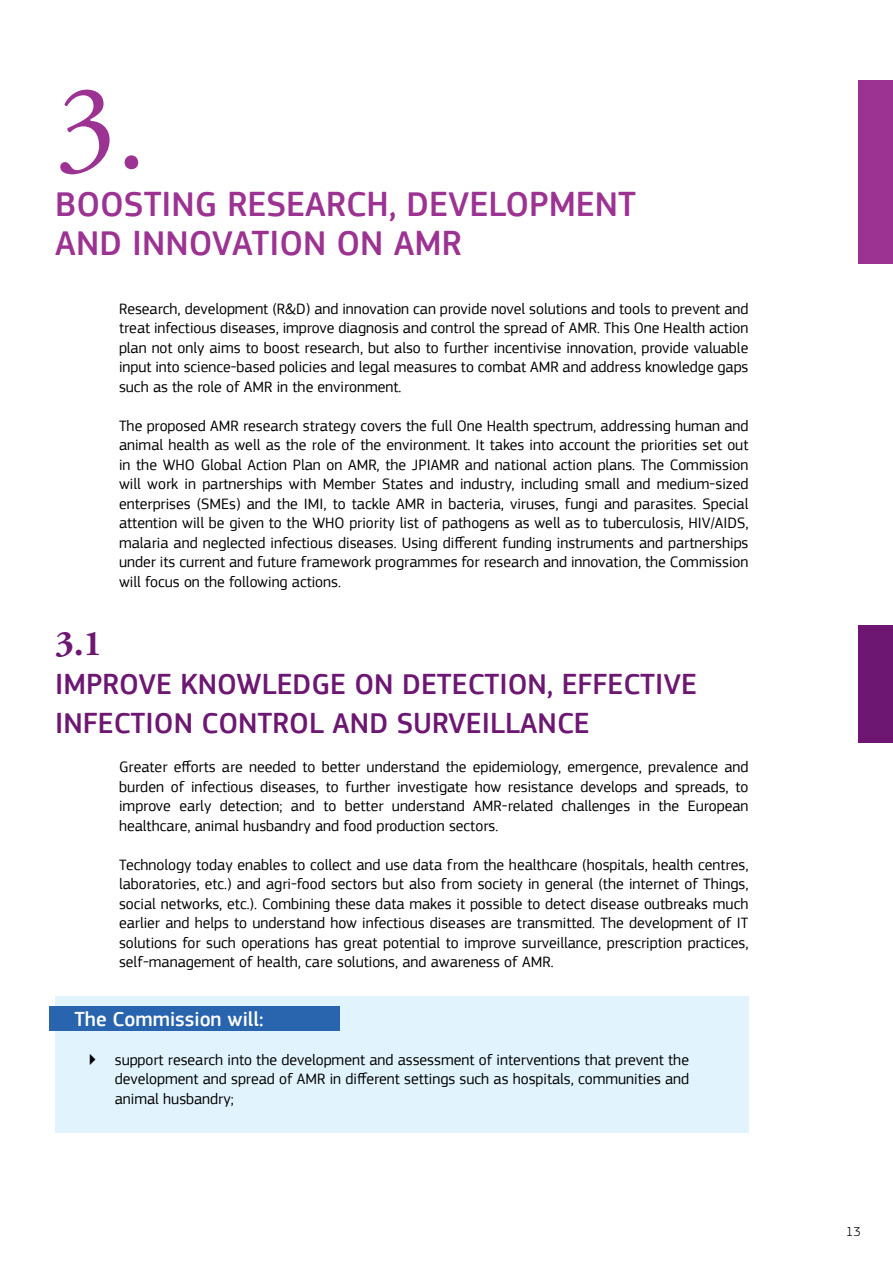
<style>
.page{position:relative;width:893px;height:1263px;background:#fff}
.page>*{position:absolute;margin:0;border:0;box-sizing:border-box;transform-origin:0 0}
.t1{font:121.8px "Adobe Garamond Pro";color:#9c3392}
.t2{font:500 36px/39px "EC Square Sans Pro";color:#9c3392}
.t3{font:700 36px "Adobe Garamond Pro";color:#6d1773}
.t4{font:500 30px/39px "EC Square Sans Pro";color:#6d1773}
.t5{font:500 21px "EC Square Sans Pro";color:#fff}
.t6{font:15.75px/19.5px "EC Square Sans Pro";color:#000;text-align:justify}
.t7{font:300 13.5px "EC Square Sans Pro";color:#000}
</style>
<div class="page">
<div style="left:55px;top:996px;width:693px;height:137px;background:#e1f4fd"></div>
<div style="left:859px;top:80px;width:34px;height:184px;background:#9c3392"></div>
<div style="left:859px;top:626px;width:34px;height:117px;background:#6d1773"></div>
<div style="left:49px;top:1006px;width:290px;height:25px;background:#2964af"></div>
<h1 class="t1" style="left:55px;top:56px;width:93px">3.</h1>
<h2 class="t2" style="left:55px;top:186px;width:582px">BOOSTING RESEARCH, DEVELOPMENT<br>AND INNOVATION ON AMR</h2>
<p class="t6" style="left:119px;top:299px;width:631px">Research, development (R&amp;D) and innovation can provide novel solutions and tools to prevent and treat infectious diseases, improve diagnosis and control the spread of AMR. This One Health action plan not only aims to boost research, but also to further incentivise innovation, provide valuable input into science-based policies and legal measures to combat AMR and address knowledge gaps such as the role of AMR in the environment.</p>
<p class="t6" style="left:119px;top:416px;width:631px">The proposed AMR research strategy covers the full One Health spectrum, addressing human and animal health as well as the role of the environment. It takes into account the priorities set out in the WHO Global Action Plan on AMR, the JPIAMR and national action plans. The Commission will work in partnerships with Member States and industry, including small and medium-sized enterprises (SMEs) and the IMI, to tackle AMR in bacteria, viruses, fungi and parasites. Special attention will be given to the WHO priority list of pathogens as well as to tuberculosis, HIV/AIDS, malaria and neglected infectious diseases. Using different funding instruments and partnerships under its current and future framework programmes for research and innovation, the Commission will focus on the following actions.</p>
<h2 class="t3" style="left:55px;top:623px;width:48px">3.1</h2>
<h3 class="t4" style="left:55px;top:665px;width:643px">IMPROVE KNOWLEDGE ON DETECTION, EFFECTIVE<br>INFECTION CONTROL AND SURVEILLANCE</h3>
<p class="t6" style="left:119px;top:757px;width:631px">Greater efforts are needed to better understand the epidemiology, emergence, prevalence and burden of infectious diseases, to further investigate how resistance develops and spreads, to improve early detection; and to better understand AMR-related challenges in the European healthcare, animal husbandry and food production sectors.</p>
<p class="t6" style="left:119px;top:855px;width:631px">Technology today enables to collect and use data from the healthcare (hospitals, health centres, laboratories, etc.) and agri-food sectors but also from society in general (the internet of Things, social networks, etc.). Combining these data makes it possible to detect disease outbreaks much earlier and helps to understand how infectious diseases are transmitted. The development of IT solutions for such operations has great potential to improve surveillance, prescription practices, self-management of health, care solutions, and awareness of AMR.</p>
<h3 class="t5" style="left:74px;top:1006px;width:191px">The Commission will:</h3>
<p class="t6" style="left:115px;top:1050px;width:576px;text-indent:-27px">▶ support research into the development and assessment of interventions that prevent the development and spread of AMR in different settings such as hospitals, communities and animal husbandry;</p>
<p class="t7" style="left:846px;top:1224px;width:16px">13</p>
</div>
